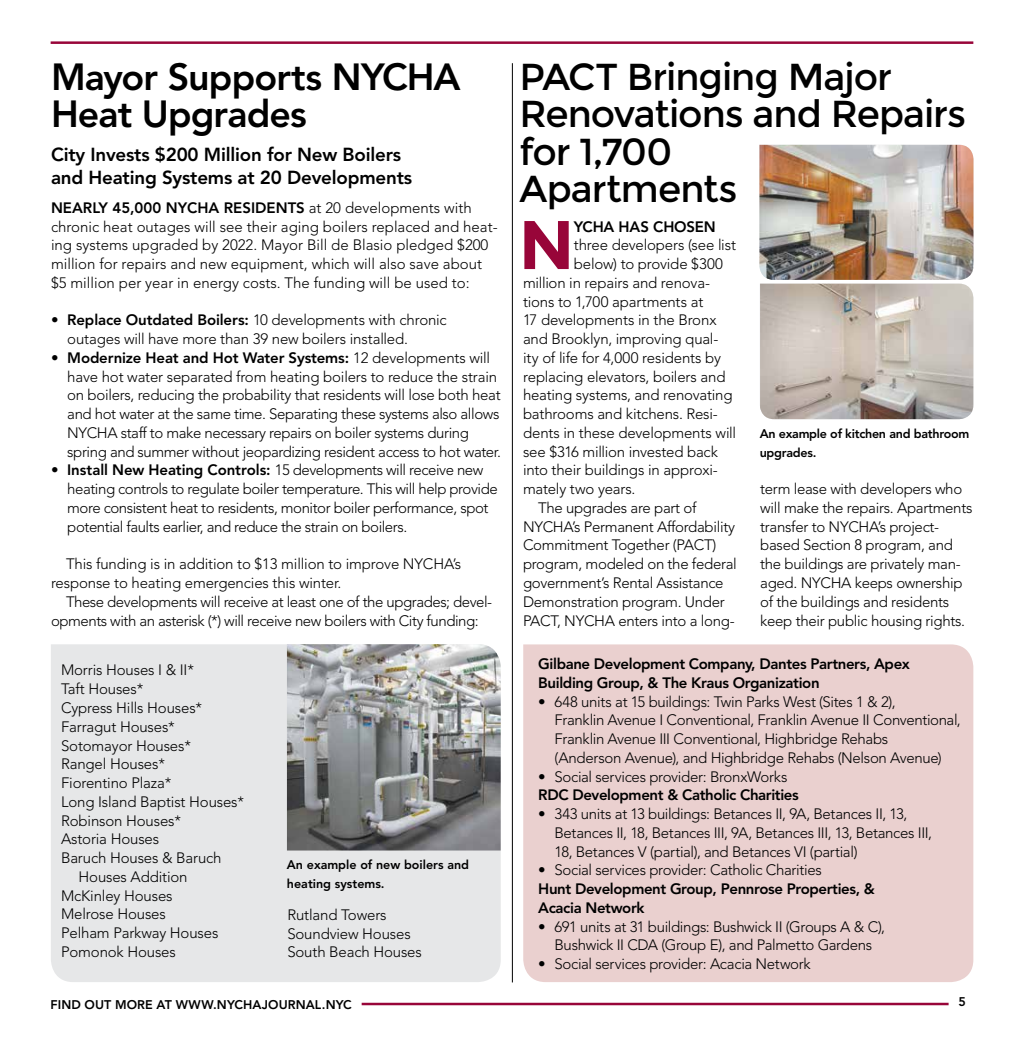
<style>
.page{position:relative;width:1024px;height:1050px;background:#fff}
.page>*{position:absolute;margin:0;border:0;box-sizing:border-box;transform-origin:0 0}
.t1{font:700 68.62px "Montserrat";color:#980539}
.t2{font:37.5px/37.5px "Montserrat";letter-spacing:-.03em;color:#000}
.t3{font:800 37.5px/37.5px "Avenir LT Std";letter-spacing:-.025em;color:#000}
.t4{font:800 18.75px/22.5px "Avenir LT Std";letter-spacing:-.01em;color:#000}
.t5{font:300 15px/18.8px "Avenir LT Std";letter-spacing:-.02em;color:#000}
.t6{font:300 15px/18.8px "Avenir LT Std";color:#000}
.t7{font:800 15px/18.8px "Avenir LT Std";letter-spacing:-.025em;color:#000}
.t8{font:800 12.5px/18.8px "Avenir LT Std";color:#000}
.t9{font:800 12.5px/18.8px "Avenir LT Std";letter-spacing:-.02em;color:#000}
.s1{font-weight:800}
</style>
<div class="page">
<hr style="left:362px;top:1002px;width:586px;height:3px;background:#980539">
<hr style="left:51px;top:41px;width:922px;height:3px;background:#980539">
<div style="left:51px;top:644px;width:450px;height:338px;background:#e6e7e8"></div>
<img style="left:287px;top:644px;width:214px;height:206px">
<hr style="left:512px;top:63px;width:1px;height:919px;background:#000">
<div style="left:523px;top:644px;width:450px;height:338px;background:#ead0cf"></div>
<svg style="left:760px;top:283px;width:213px;height:136px;background:#c1b8b0"></svg>
<img style="left:759px;top:145px;width:214px;height:135px">
<h2 class="t3" style="left:51px;top:58px;width:411px">Mayor Supports NYCHA<br>Heat Upgrades</h2>
<p class="t4" style="left:51px;top:143px;width:363px">City Invests $200 Million for New Boilers and Heating Systems at 20 Developments</p>
<p class="t6" style="left:51px;top:198px;width:448px"><span class="s1">NEARLY 45,000 NYCHA RESIDENTS</span> at 20 developments with chronic heat outages will see their aging boilers replaced and heat&shy;ing systems upgraded by 2022. Mayor Bill de Blasio pledged $200 million for repairs and new equipment, which will also save about $5 million per year in energy costs. The funding will be used to:</p>
<p class="t5" style="left:67px;top:311px;width:381px;text-indent:-16px">• <span class="s1">Replace Outdated Boilers:</span> 10 developments with chronic outages will have more than 39 new boilers installed.</p>
<p class="t5" style="left:67px;top:348px;width:435px;text-indent:-16px">• <span class="s1">Modernize Heat and Hot Water Systems:</span> 12 developments will have hot water separated from heating boilers to reduce the strain on boilers, reducing the probability that residents will lose both heat and hot water at the same time. Separating these systems also allows NYCHA staff to make necessary repairs on boiler systems during spring and summer without jeopardizing resident access to hot water.</p>
<p class="t5" style="left:67px;top:461px;width:432px;text-indent:-16px">• <span class="s1">Install New Heating Controls:</span> 15 developments will receive new heating controls to regulate boiler temperature. This will help provide more consistent heat to residents, monitor boiler performance, spot potential faults earlier, and reduce the strain on boilers.</p>
<p class="t5" style="left:51px;top:554px;width:412px;text-indent:15px">This funding is in addition to $13 million to improve NYCHA’s response to heating emergencies this winter.</p>
<p class="t5" style="left:51px;top:592px;width:443px;text-indent:15px">These developments will receive at least one of the upgrades; devel&shy;opments with an asterisk (*) will receive new boilers with City funding:</p>
<p class="t5" style="left:61px;top:661px;width:134px">Morris Houses I &amp; II*</p>
<p class="t5" style="left:61px;top:679px;width:84px">Taft Houses*</p>
<p class="t5" style="left:61px;top:698px;width:143px">Cypress Hills Houses*</p>
<p class="t5" style="left:61px;top:717px;width:115px">Farragut Houses*</p>
<p class="t5" style="left:61px;top:736px;width:131px">Sotomayor Houses*</p>
<p class="t5" style="left:61px;top:754px;width:105px">Rangel Houses*</p>
<p class="t5" style="left:61px;top:773px;width:112px">Fiorentino Plaza*</p>
<p class="t5" style="left:61px;top:792px;width:185px">Long Island Baptist Houses*</p>
<p class="t5" style="left:61px;top:811px;width:122px">Robinson Houses*</p>
<p class="t5" style="left:61px;top:829px;width:100px">Astoria Houses</p>
<p class="t5" style="left:61px;top:848px;width:162px">Baruch Houses &amp; Baruch</p>
<p class="t5" style="left:79px;top:867px;width:111px">Houses Addition</p>
<p class="t5" style="left:61px;top:886px;width:113px">McKinley Houses</p>
<p class="t5" style="left:61px;top:904px;width:106px">Melrose Houses</p>
<p class="t5" style="left:61px;top:923px;width:159px">Pelham Parkway Houses</p>
<p class="t5" style="left:61px;top:942px;width:116px">Pomonok Houses</p>
<p class="t8" style="left:287px;top:855px;width:184px">An example of new boilers and heating systems.</p>
<p class="t5" style="left:287px;top:905px;width:136px">Rutland Towers<br>Soundview Houses<br>South Beach Houses</p>
<h2 class="t2" style="left:519px;top:58px;width:448px">PACT Bringing Major<br>Renovations and Repairs for 1,700<br>Apartments</h2>
<h1 class="t1" style="left:518px;top:204px;width:58px">N</h1>
<p class="t7" style="left:574px;top:217px;width:143px">YCHA HAS CHOSEN</p>
<p class="t5" style="left:574px;top:236px;width:164px">three developers (see list</p>
<p class="t5" style="left:574px;top:254px;width:151px">below) to provide $300</p>
<p class="t5" style="left:523px;top:273px;width:188px">million in repairs and renova-</p>
<p class="t5" style="left:523px;top:292px;width:182px">tions to 1,700 apartments at</p>
<p class="t5" style="left:523px;top:311px;width:195px">17 developments in the Bronx</p>
<p class="t5" style="left:523px;top:329px;width:197px">and Brooklyn, improving qual-</p>
<p class="t5" style="left:523px;top:348px;width:199px">ity of life for 4,000 residents by</p>
<p class="t5" style="left:523px;top:367px;width:204px">replacing elevators, boilers and</p>
<p class="t5" style="left:523px;top:386px;width:211px">heating systems, and renovating</p>
<p class="t5" style="left:523px;top:404px;width:196px">bathrooms and kitchens. Resi-</p>
<p class="t5" style="left:523px;top:423px;width:215px">dents in these developments will</p>
<p class="t5" style="left:523px;top:442px;width:196px">see $316 million invested back</p>
<p class="t5" style="left:523px;top:461px;width:196px">into their buildings in approxi-</p>
<p class="t5" style="left:523px;top:479px;width:114px">mately two years.</p>
<p class="t5" style="left:538px;top:498px;width:160px">The upgrades are part of</p>
<p class="t5" style="left:523px;top:517px;width:213px">NYCHA’s Permanent Affordability</p>
<p class="t5" style="left:523px;top:536px;width:195px">Commitment Together (PACT)</p>
<p class="t5" style="left:523px;top:554px;width:215px">program, modeled on the federal</p>
<p class="t5" style="left:523px;top:573px;width:202px">government’s Rental Assistance</p>
<p class="t5" style="left:523px;top:592px;width:203px">Demonstration program. Under</p>
<p class="t5" style="left:523px;top:611px;width:213px">PACT, NYCHA enters into a long-</p>
<p class="t9" style="left:759px;top:424px;width:211px">An example of kitchen and bathroom upgrades.</p>
<p class="t5" style="left:760px;top:479px;width:214px">term lease with developers who will make the repairs. Apartments transfer to NYCHA’s project&shy;based Section 8 program, and the buildings are privately man&shy;aged. NYCHA keeps ownership of the buildings and residents keep their public housing rights.</p>
<p class="t7" style="left:538px;top:654px;width:373px">Gilbane Development Company, Dantes Partners, Apex<br>Building Group, &amp; The Kraus Organization</p>
<p class="t5" style="left:554px;top:692px;width:408px;text-indent:-16px">• 648 units at 15 buildings: Twin Parks West (Sites 1 &amp; 2),<br>Franklin Avenue I Conventional, Franklin Avenue II Conventional, Franklin Avenue III Conventional, Highbridge Rehabs<br>(Anderson Avenue), and Highbridge Rehabs (Nelson Avenue)</p>
<p class="t5" style="left:538px;top:767px;width:251px">• Social services provider: BronxWorks</p>
<p class="t7" style="left:538px;top:785px;width:262px">RDC Development &amp; Catholic Charities</p>
<p class="t5" style="left:554px;top:804px;width:379px;text-indent:-16px">• 343 units at 13 buildings: Betances II, 9A, Betances II, 13,<br>Betances II, 18, Betances III, 9A, Betances III, 13, Betances III,<br>18, Betances V (partial), and Betances VI (partial)</p>
<p class="t5" style="left:538px;top:860px;width:285px">• Social services provider: Catholic Charities</p>
<p class="t7" style="left:538px;top:879px;width:338px">Hunt Development Group, Pennrose Properties, &amp;<br>Acacia Network</p>
<p class="t5" style="left:538px;top:917px;width:348px;text-align:center">• 691 units at 31 buildings: Bushwick II (Groups A &amp; C),<br>Bushwick II CDA (Group E), and Palmetto Gardens</p>
<p class="t5" style="left:538px;top:954px;width:274px">• Social services provider: Acacia Network</p>
<p class="t8" style="left:51px;top:994px;width:303px">FIND OUT MORE AT WWW.NYCHAJOURNAL.NYC</p>
<p class="t8" style="left:958px;top:992px;width:9px">5</p>
</div>
